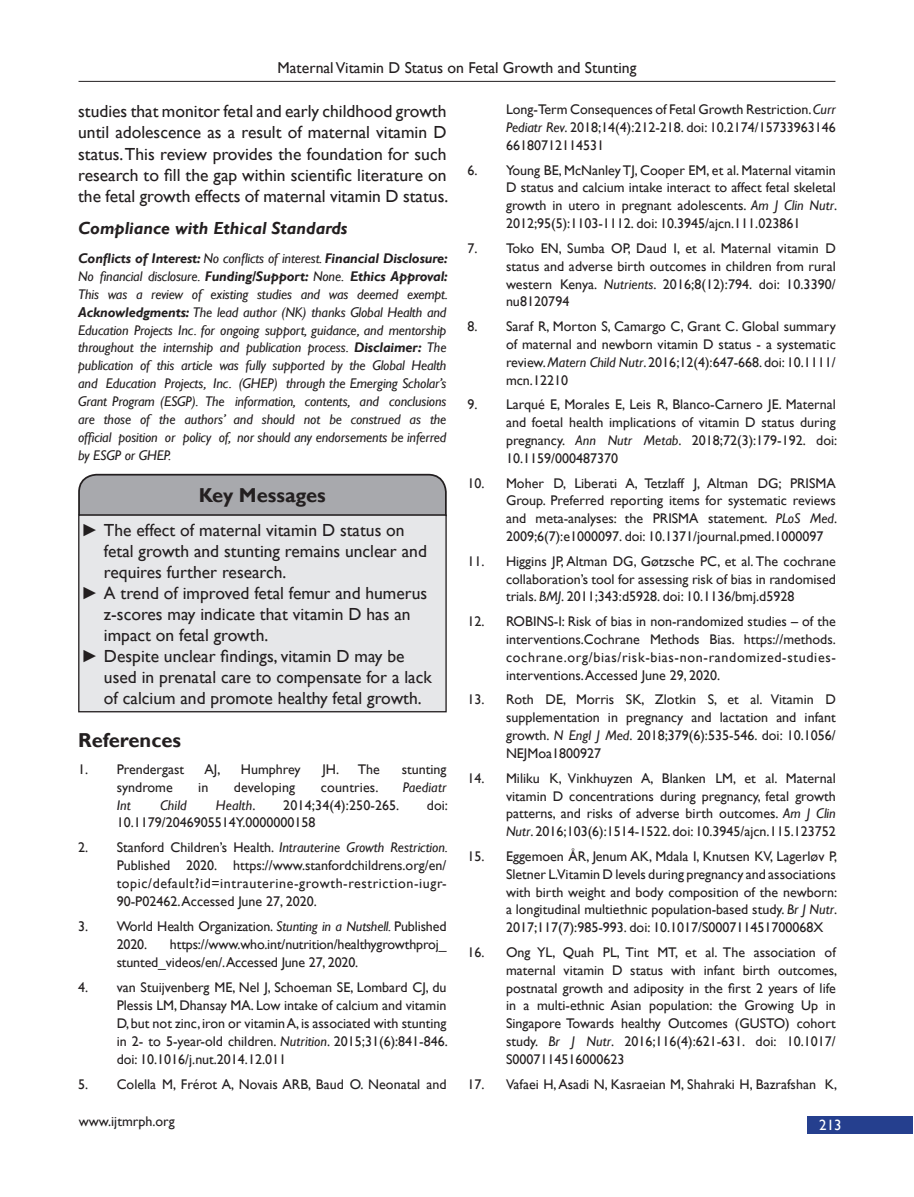
<style>
.page{position:relative;width:914px;height:1197px;background:#fff}
.page>*{position:absolute;margin:0;border:0;box-sizing:border-box;transform-origin:0 0}
.t1{font:700 20.12px "Gill Sans";color:#231f20}
.TX_no_indent{font:17.5px/21.3px "Gill Sans";color:#231f20;text-align:justify}
.t2{font:italic 700 17.5px "Gill Sans";color:#231f20}
.t3{font:15.75px "Gill Sans";color:#231f20}
.t4{font:14.88px "Gill Sans";color:#fff}
.REF{font:14px/17.8px "Gill Sans";color:#231f20;text-align:justify}
.TX_Conflict{font:italic 14px/17.8px "Gill Sans";letter-spacing:-.01em;color:#231f20;text-align:justify}
.REF-2{font:italic 14px "Gill Sans";letter-spacing:.01em;color:#231f20}
.s1{font-weight:700}
.s2{font-family:"Times New Roman";font-weight:700}
.s3{font-style:normal}
.s4{font-style:italic}
</style>
<div class="page">
<hr style="left:78px;top:81px;width:757px;height:1px;background:#231f20">
<div style="left:807px;top:1117px;width:105px;height:17px;background:#253f8e"></div>
<svg style="left:78px;top:473px;width:369px;height:44px;background:#a4a4a8"></svg>
<div style="left:79px;top:515px;width:367px;height:197px;background:#e6e7e9"></div>
<div style="left:78px;top:514px;width:368px;height:198px;border:1px solid #231f20"></div>
<p class="t3" style="left:277px;top:59px;width:360px">Maternal Vitamin D Status on Fetal Growth and Stunting</p>
<p class="TX_no_indent" style="left:78px;top:100px;width:371px">studies that monitor fetal and early childhood growth until adolescence as a result of maternal vitamin D status. This review provides the foundation for such research to fill the gap within scientific literature on the fetal growth effects of maternal vitamin D status.</p>
<h2 class="t2" style="left:78px;top:218px;width:271px">Compliance with Ethical Standards</h2>
<p class="TX_Conflict" style="left:78px;top:249px;width:371px"><span class="s1">Conflicts of Interest:</span> No conflicts of interest. <span class="s1">Financial Disclosure:<br></span>No financial disclosure. <span class="s1">Funding/Support:</span> None. <span class="s1">Ethics Approval:<br></span>This was a review of existing studies and was deemed exempt.<br><span class="s1">Acknowledgments:</span> The lead author (NK) thanks Global Health and Education Projects Inc. for ongoing support, guidance, and mentorship throughout the internship and publication process. <span class="s1">Disclaimer:</span> The publication of this article was fully supported by the Global Health and Education Projects, Inc. (GHEP) through the Emerging Scholar’s Grant Program (ESGP). The information, contents, and conclusions are those of the authors’ and should not be construed as the official position or policy of, nor should any endorsements be inferred by ESGP or GHEP.</p>
<p class="t1" style="left:199px;top:483px;width:128px">Key Messages</p>
<p class="TX_no_indent" style="left:81px;top:520px;width:325px"><span class="s2">►</span> The effect of maternal vitamin D status on</p>
<p class="TX_no_indent" style="left:104px;top:541px;width:324px">fetal growth and stunting remains unclear and</p>
<p class="TX_no_indent" style="left:104px;top:562px;width:184px">requires further research.</p>
<p class="TX_no_indent" style="left:81px;top:583px;width:347px"><span class="s2">►</span> A trend of improved fetal femur and humerus</p>
<p class="TX_no_indent" style="left:104px;top:604px;width:308px">z-scores may indicate that vitamin D has an</p>
<p class="TX_no_indent" style="left:104px;top:625px;width:166px">impact on fetal growth.</p>
<p class="TX_no_indent" style="left:81px;top:646px;width:325px"><span class="s2">►</span> Despite unclear findings, vitamin D may be</p>
<p class="TX_no_indent" style="left:104px;top:667px;width:329px">used in prenatal care to compensate for a lack</p>
<p class="TX_no_indent" style="left:104px;top:688px;width:319px">of calcium and promote healthy fetal growth.</p>
<h1 class="t1" style="left:78px;top:728px;width:104px">References</h1>
<p class="REF" style="left:78px;top:760px;width:108px">1. Prendergast</p>
<p class="REF" style="left:204px;top:760px;width:17px">AJ,</p>
<p class="REF" style="left:241px;top:760px;width:61px">Humphrey</p>
<p class="REF" style="left:322px;top:760px;width:59px">JH. The</p>
<p class="REF" style="left:401px;top:760px;width:46px">stunting</p>
<p class="REF" style="left:117px;top:778px;width:58px">syndrome</p>
<p class="REF" style="left:198px;top:778px;width:12px">in</p>
<p class="REF" style="left:234px;top:778px;width:63px">developing</p>
<p class="REF" style="left:321px;top:778px;width:59px">countries.</p>
<p class="REF-2" style="left:403px;top:779px;width:45px">Paediatr</p>
<p class="REF-2" style="left:117px;top:797px;width:16px">Int</p>
<p class="REF-2" style="left:160px;top:797px;width:28px">Child</p>
<p class="REF-2" style="left:216px;top:797px;width:41px">Health<span class="s3">.</span></p>
<p class="REF" style="left:283px;top:796px;width:118px">2014;34(4):250-265.</p>
<p class="REF" style="left:427px;top:796px;width:22px">doi:</p>
<p class="REF" style="left:117px;top:814px;width:200px">10.1179/2046905514Y.0000000158</p>
<p class="REF" style="left:117px;top:839px;width:333px;text-indent:-38px">2. Stanford Children’s Health. <span class="s4">Intrauterine Growth Restriction.<br></span>Published 2020. https://www.stanfordchildrens.org/en/ topic/default?id=intrauterine-growth-restriction-iugr-90-P02462. Accessed June 27, 2020.</p>
<p class="REF" style="left:117px;top:918px;width:331px;text-indent:-38px">3. World Health Organization. <span class="s4">Stunting in a Nutshell.</span> Published<br>2020.</p>
<p class="REF" style="left:117px;top:936px;width:331px;text-indent:53px">https://www.who.int/nutrition/healthygrowthproj_ stunted_videos/en/.Accessed June 27, 2020.</p>
<p class="REF" style="left:117px;top:979px;width:333px;text-indent:-38px">4. van Stuijvenberg ME, Nel J, Schoeman SE, Lombard CJ, du Plessis LM, Dhansay MA. Low intake of calcium and vitamin D, but not zinc, iron or vitamin A, is associated with stunting in 2- to 5-year-old children. <span class="s4">Nutrition</span>. 2015;31(6):841-846. doi: 10.1016/j.nut.2014.12.011</p>
<p class="REF" style="left:78px;top:1075px;width:370px">5. Colella M, Frérot A, Novais ARB, Baud O. Neonatal and</p>
<p class="REF" style="left:506px;top:101px;width:331px">Long-Term Consequences of Fetal Growth Restriction.<span class="s4">Curr Pediatr Rev</span>. 2018;14(4):212-218. doi: 10.2174/15733963146<br>66180712114531</p>
<p class="REF" style="left:506px;top:161px;width:333px;text-indent:-38px">6. Young BE, McNanley TJ, Cooper EM, et al. Maternal vitamin D status and calcium intake interact to affect fetal skeletal growth in utero in pregnant adolescents. <span class="s4">Am J Clin Nutr</span>.<br>2012;95(5):1103-1112. doi: 10.3945/ajcn.111.023861</p>
<p class="REF" style="left:506px;top:240px;width:331px;text-indent:-38px">7. Toko EN, Sumba OP, Daud I, et al. Maternal vitamin D status and adverse birth outcomes in children from rural western Kenya. <span class="s4">Nutrients</span>. 2016;8(12):794. doi: 10.3390/ nu8120794</p>
<p class="REF" style="left:506px;top:318px;width:331px;text-indent:-38px">8. Saraf R, Morton S, Camargo C, Grant C. Global summary of maternal and newborn vitamin D status - a systematic review.<span class="s4">Matern Child Nutr</span>. 2016;12(4):647-668. doi: 10.1111/ mcn.12210</p>
<p class="REF" style="left:506px;top:396px;width:333px;text-indent:-38px">9. Larqué E, Morales E, Leis R, Blanco-Carnero JE. Maternal and foetal health implications of vitamin D status during pregnancy. <span class="s4">Ann Nutr Metab</span>. 2018;72(3):179-192. doi:<br>10.1159/000487370</p>
<p class="REF" style="left:506px;top:474px;width:333px;text-indent:-38px">10. Moher D, Liberati A, Tetzlaff J, Altman DG; PRISMA Group. Preferred reporting items for systematic reviews and meta-analyses: the PRISMA statement. <span class="s4">PLoS Med</span>.<br>2009;6(7):e1000097. doi: 10.1371/journal.pmed.1000097</p>
<p class="REF" style="left:506px;top:552px;width:331px;text-indent:-38px">11. Higgins JP, Altman DG, Gøtzsche PC, et al. The cochrane collaboration’s tool for assessing risk of bias in randomised trials. <span class="s4">BMJ</span>. 2011;343:d5928. doi: 10.1136/bmj.d5928</p>
<p class="REF" style="left:506px;top:613px;width:331px;text-indent:-38px">12. ROBINS-I: Risk of bias in non-randomized studies – of the interventions.Cochrane Methods Bias. https://methods. cochrane.org/bias/risk-bias-non-randomized-studies&shy;interventions. Accessed June 29, 2020.</p>
<p class="REF" style="left:506px;top:691px;width:331px;text-indent:-38px">13. Roth DE, Morris SK, Zlotkin S, et al. Vitamin D supplementation in pregnancy and lactation and infant growth. <span class="s4">N Engl J Med</span>. 2018;379(6):535-546. doi: 10.1056/ NEJMoa1800927</p>
<p class="REF" style="left:506px;top:769px;width:331px;text-indent:-38px">14. Miliku K, Vinkhuyzen A, Blanken LM, et al. Maternal vitamin D concentrations during pregnancy, fetal growth patterns, and risks of adverse birth outcomes. <span class="s4">Am J Clin Nutr</span>. 2016;103(6):1514-1522. doi: 10.3945/ajcn.115.123752</p>
<p class="REF" style="left:506px;top:848px;width:333px;text-indent:-38px">15. Eggemoen ÅR, Jenum AK, Mdala I, Knutsen KV, Lagerløv P, Sletner L.Vitamin D levels during pregnancy and associations with birth weight and body composition of the newborn: a longitudinal multiethnic population-based study. <span class="s4">Br J Nutr</span>.<br>2017;117(7):985-993. doi: 10.1017/S000711451700068X</p>
<p class="REF" style="left:506px;top:944px;width:333px;text-indent:-38px">16. Ong YL, Quah PL, Tint MT, et al. The association of maternal vitamin D status with infant birth outcomes, postnatal growth and adiposity in the first 2 years of life in a multi-ethnic Asian population: the Growing Up in Singapore Towards healthy Outcomes (GUSTO) cohort study. <span class="s4">Br J Nutr</span>. 2016;116(4):621-631. doi: 10.1017/ S0007114516000623</p>
<p class="REF" style="left:467px;top:1075px;width:371px">17. Vafaei H, Asadi N, Kasraeian M, Shahraki H, Bazrafshan K,</p>
<p class="REF" style="left:79px;top:1113px;width:97px">www.ijtmrph.org</p>
<p class="t4" style="left:819px;top:1117px;width:24px">213</p>
</div>
